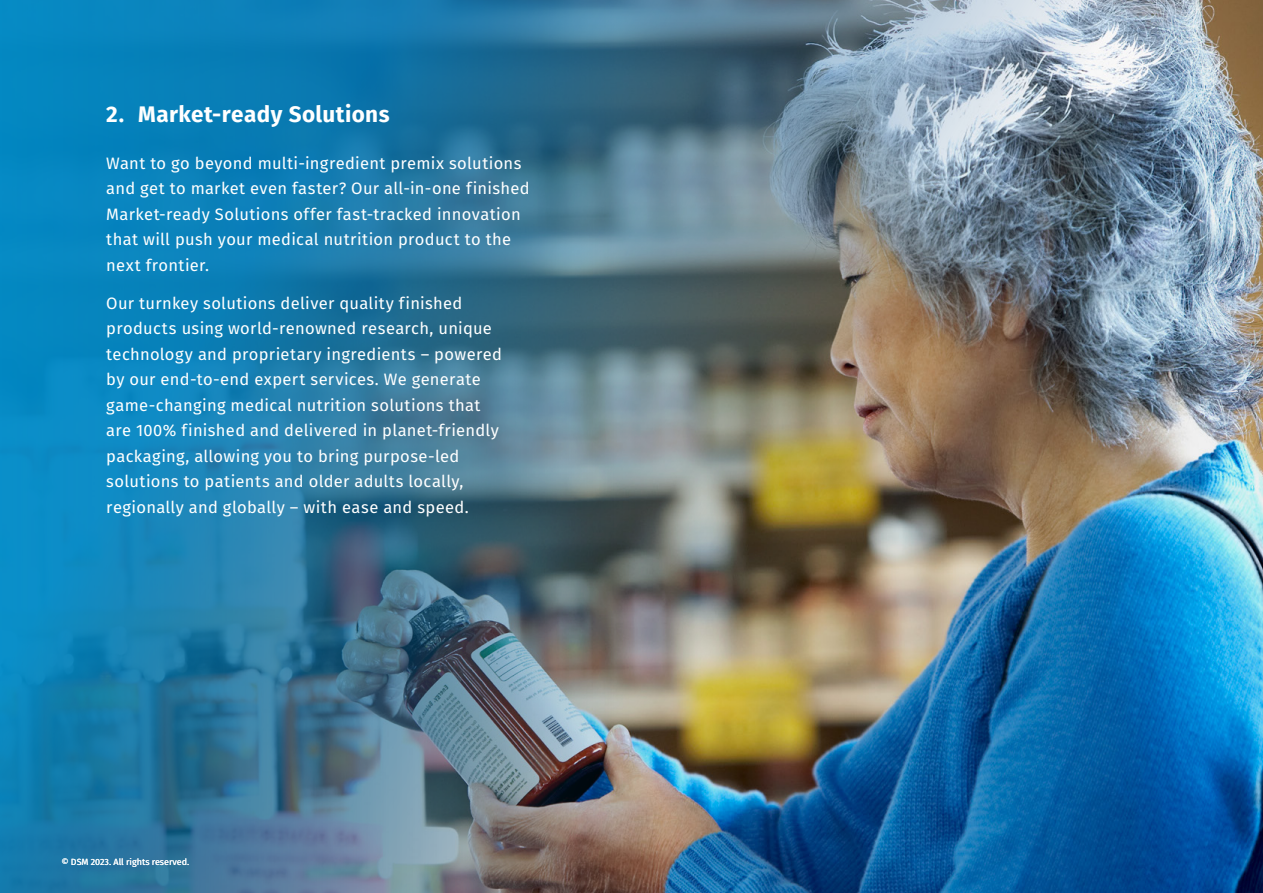
<style>
.page{position:relative;width:1263px;height:893px;background:#fff}
.page>*{position:absolute;margin:0;border:0;box-sizing:border-box;transform-origin:0 0}
.t1{font:700 22.5px "Fira Sans";letter-spacing:.02em;color:#fff}
.t2{font:16.5px/25.5px "Fira Sans";letter-spacing:.02em;color:#fff}
.t3{font:9px "Fira Sans";color:#fff}
</style>
<div class="page">
<img style="left:0;top:0;width:1263px;height:893px">
<h1 class="t1" style="left:106px;top:95px;width:285px">2. Market-ready Solutions</h1>
<p class="t2" style="left:106px;top:150px;width:425px">Want to go beyond multi-ingredient premix solutions and get to market even faster? Our all-in-one finished Market-ready Solutions offer fast-tracked innovation that will push your medical nutrition product to the next frontier.</p>
<p class="t2" style="left:106px;top:290px;width:397px">Our turnkey solutions deliver quality finished products using world-renowned research, unique technology and proprietary ingredients – powered by our end-to-end expert services. We generate game-changing medical nutrition solutions that are 100% finished and delivered in planet-friendly packaging, allowing you to bring purpose-led solutions to patients and older adults locally, regionally and globally – with ease and speed.</p>
<p class="t3" style="left:61px;top:855px;width:129px">© DSM 2023. All rights reserved.</p>
</div>
